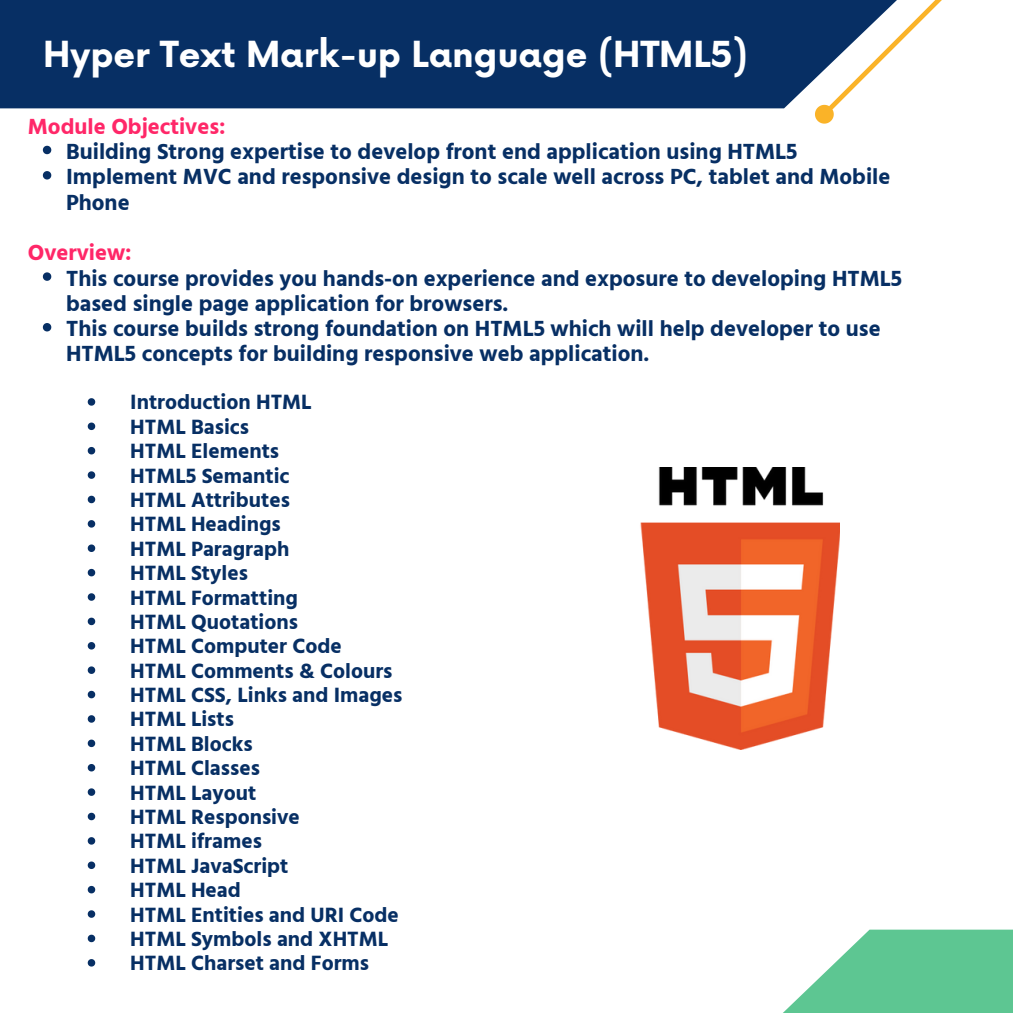
<style>
.page{position:relative;width:1013px;height:1013px;background:#fff}
.page>*{position:absolute;margin:0;border:0;box-sizing:border-box;transform-origin:0 0}
.t1{font:700 35px "Now";color:#fff}
.t2{font:700 22.5px/25.2px "Hind Guntur";color:#072f64}
.t3{font:700 22.5px "Hind Guntur";color:#ff2768}
.t4{font:700 21.25px/24.4px "Hind Guntur";color:#072f64}
</style>
<div class="page">
<svg style="left:784px;top:929px;width:228px;height:83px"></svg>
<svg style="left:0;top:108px;width:464px;height:1px"></svg>
<img style="left:640px;top:467px;width:199px;height:282px">
<div style="left:0;top:0;width:806px;height:108px;background:#072f64"></div>
<svg style="left:806px;top:0;width:136px;height:124px"></svg>
<svg style="left:43px;top:146px;width:8px;height:8px"></svg>
<svg style="left:43px;top:171px;width:8px;height:8px"></svg>
<svg style="left:43px;top:272px;width:8px;height:9px"></svg>
<svg style="left:43px;top:323px;width:8px;height:8px"></svg>
<svg style="left:88px;top:398px;width:7px;height:7px"></svg>
<svg style="left:88px;top:422px;width:7px;height:8px"></svg>
<svg style="left:88px;top:447px;width:7px;height:7px"></svg>
<svg style="left:88px;top:471px;width:7px;height:8px"></svg>
<svg style="left:88px;top:495px;width:7px;height:8px"></svg>
<svg style="left:88px;top:520px;width:7px;height:7px"></svg>
<svg style="left:88px;top:544px;width:7px;height:8px"></svg>
<svg style="left:88px;top:569px;width:7px;height:7px"></svg>
<svg style="left:88px;top:593px;width:7px;height:7px"></svg>
<svg style="left:88px;top:617px;width:7px;height:8px"></svg>
<svg style="left:88px;top:642px;width:7px;height:7px"></svg>
<svg style="left:88px;top:666px;width:7px;height:8px"></svg>
<svg style="left:88px;top:690px;width:7px;height:8px"></svg>
<svg style="left:88px;top:715px;width:7px;height:7px"></svg>
<svg style="left:88px;top:739px;width:7px;height:8px"></svg>
<svg style="left:88px;top:764px;width:7px;height:7px"></svg>
<svg style="left:88px;top:788px;width:7px;height:7px"></svg>
<svg style="left:88px;top:812px;width:7px;height:8px"></svg>
<svg style="left:88px;top:837px;width:7px;height:7px"></svg>
<svg style="left:88px;top:861px;width:7px;height:8px"></svg>
<svg style="left:88px;top:885px;width:7px;height:8px"></svg>
<svg style="left:88px;top:910px;width:7px;height:7px"></svg>
<svg style="left:88px;top:934px;width:7px;height:8px"></svg>
<svg style="left:88px;top:959px;width:7px;height:7px"></svg>
<h1 class="t1" style="left:43px;top:36px;width:706px">Hyper Text Mark-up Language (HTML5)</h1>
<p class="t3" style="left:28px;top:113px;width:199px">Module Objectives:</p>
<p class="t2" style="left:66px;top:138px;width:825px">Building Strong expertise to develop front end application using HTML5<br>Implement MVC and responsive design to scale well across PC, tablet and Mobile<br>Phone</p>
<p class="t3" style="left:28px;top:239px;width:105px">Overview:</p>
<p class="t2" style="left:66px;top:265px;width:837px">This course provides you hands-on experience and exposure to developing HTML5 based single page application for browsers.<br>This course builds strong foundation on HTML5 which will help developer to use HTML5 concepts for building responsive web application.</p>
<p class="t4" style="left:130px;top:390px;width:274px">Introduction HTML<br>HTML Basics<br>HTML Elements<br>HTML5 Semantic<br>HTML Attributes<br>HTML Headings<br>HTML Paragraph<br>HTML Styles<br>HTML Formatting<br>HTML Quotations<br>HTML Computer Code<br>HTML Comments &amp; Colours<br>HTML CSS, Links and Images<br>HTML Lists<br>HTML Blocks<br>HTML Classes<br>HTML Layout<br>HTML Responsive<br>HTML iframes<br>HTML JavaScript<br>HTML Head<br>HTML Entities and URI Code<br>HTML Symbols and XHTML<br>HTML Charset and Forms</p>
</div>
